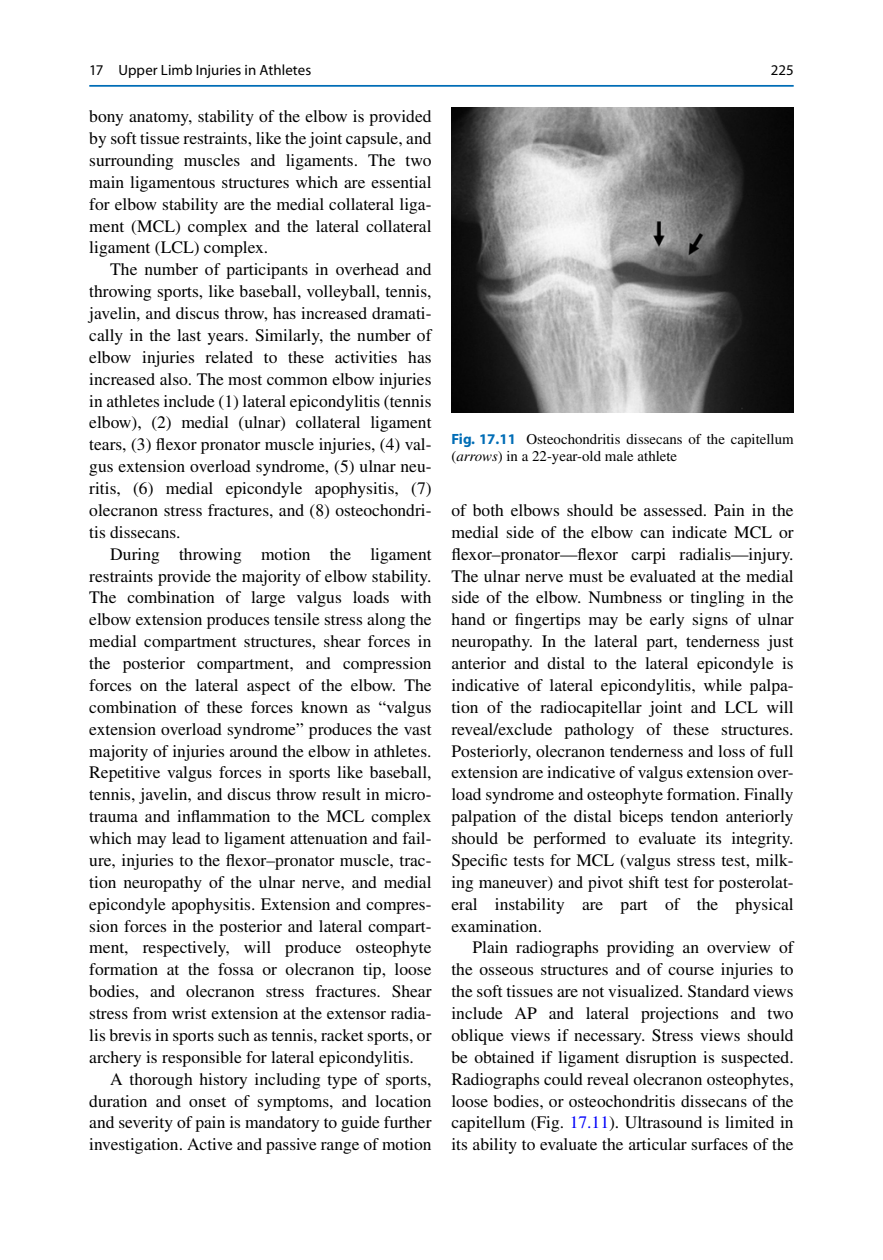
<style>
.page{position:relative;width:883px;height:1260px;background:#fff}
.page>*{position:absolute;margin:0;border:0;box-sizing:border-box;transform-origin:0 0}
.t1{font:17.5px/21.9px "Times";color:#000;text-align:justify}
.t2{font:14.88px/17.5px "Times";color:#000}
.t3{font:14.88px "Myriad";letter-spacing:.005em;color:#000}
.s1{font-family:"Myriad";font-weight:700;color:#006db6}
.s2{font-style:italic}
.s3{color:#0000fa}
</style>
<div class="page">
<img style="left:451px;top:107px;width:343px;height:305px">
<hr style="left:89px;top:85px;width:705px;height:2px;background:#006db6">
<p class="t3" style="left:89px;top:64px;width:224px">17 Upper Limb Injuries in Athletes</p>
<p class="t1" style="left:89px;top:107px;width:344px">bony anatomy, stability of the elbow is provided by soft tissue restraints, like the joint capsule, and surrounding muscles and ligaments. The two main ligamentous structures which are essential for elbow stability are the medial collateral liga&shy;ment (MCL) complex and the lateral collateral ligament (LCL) complex.</p>
<p class="t1" style="left:89px;top:260px;width:344px;text-indent:21px">The number of participants in overhead and throwing sports, like baseball, volleyball, tennis, javelin, and discus throw, has increased dramati&shy;cally in the last years. Similarly, the number of elbow injuries related to these activities has increased also. The most common elbow injuries in athletes include (1) lateral epicondylitis (tennis elbow), (2) medial (ulnar) collateral ligament tears, (3) flexor pronator muscle injuries, (4) val&shy;gus extension overload syndrome, (5) ulnar neu&shy;ritis, (6) medial epicondyle apophysitis, (7) olecranon stress fractures, and (8) osteochondri&shy;tis dissecans.</p>
<p class="t1" style="left:89px;top:545px;width:344px;text-indent:21px">During throwing motion the ligament restraints provide the majority of elbow stability.<br>The combination of large valgus loads with elbow extension produces tensile stress along the medial compartment structures, shear forces in the posterior compartment, and compression forces on the lateral aspect of the elbow. The combination of these forces known as “valgus extension overload syndrome” produces the vast majority of injuries around the elbow in athletes.<br>Repetitive valgus forces in sports like baseball, tennis, javelin, and discus throw result in micro&shy;trauma and inflammation to the MCL complex which may lead to ligament attenuation and fail&shy;ure, injuries to the flexor–pronator muscle, trac&shy;tion neuropathy of the ulnar nerve, and medial epicondyle apophysitis. Extension and compres&shy;sion forces in the posterior and lateral compart&shy;ment, respectively, will produce osteophyte formation at the fossa or olecranon tip, loose bodies, and olecranon stress fractures. Shear stress from wrist extension at the extensor radia&shy;lis brevis in sports such as tennis, racket sports, or archery is responsible for lateral epicondylitis.</p>
<p class="t1" style="left:89px;top:1070px;width:344px;text-indent:21px">A thorough history including type of sports, duration and onset of symptoms, and location and severity of pain is mandatory to guide further investigation. Active and passive range of motion</p>
<p class="t3" style="left:771px;top:64px;width:24px">225</p>
<p class="t2" style="left:451px;top:431px;width:344px"><span class="s1">Fig. 17.11</span> Osteochondritis dissecans of the capitellum ( <span class="s2">arrows</span> ) in a 22-year-old male athlete</p>
<p class="t1" style="left:451px;top:501px;width:344px">of both elbows should be assessed. Pain in the medial side of the elbow can indicate MCL or flexor–pronator—flexor carpi radialis—injury .<br>The ulnar nerve must be evaluated at the medial side of the elbow. Numbness or tingling in the hand or fingertips may be early signs of ulnar neuropathy. In the lateral part, tenderness just anterior and distal to the lateral epicondyle is indicative of lateral epicondylitis, while palpa&shy;tion of the radiocapitellar joint and LCL will reveal/exclude pathology of these structures.<br>Posteriorly, olecranon tenderness and loss of full extension are indicative of valgus extension over&shy;load syndrome and osteophyte formation. Finally palpation of the distal biceps tendon anteriorly should be performed to evaluate its integrity.<br>Specific tests for MCL (valgus stress test, milk&shy;ing maneuver) and pivot shift test for posterolat&shy;eral instability are part of the physical examination.</p>
<p class="t1" style="left:451px;top:938px;width:344px;text-indent:21px">Plain radiographs providing an overview of the osseous structures and of course injuries to the soft tissues are not visualized. Standard views include AP and lateral projections and two oblique views if necessary. Stress views should be obtained if ligament disruption is suspected.<br>Radiographs could reveal olecranon osteophytes, loose bodies, or osteochondritis dissecans of the capitellum (Fig. <span class="s3">17.11</span> ). Ultrasound is limited in its ability to evaluate the articular surfaces of the</p>
</div>
